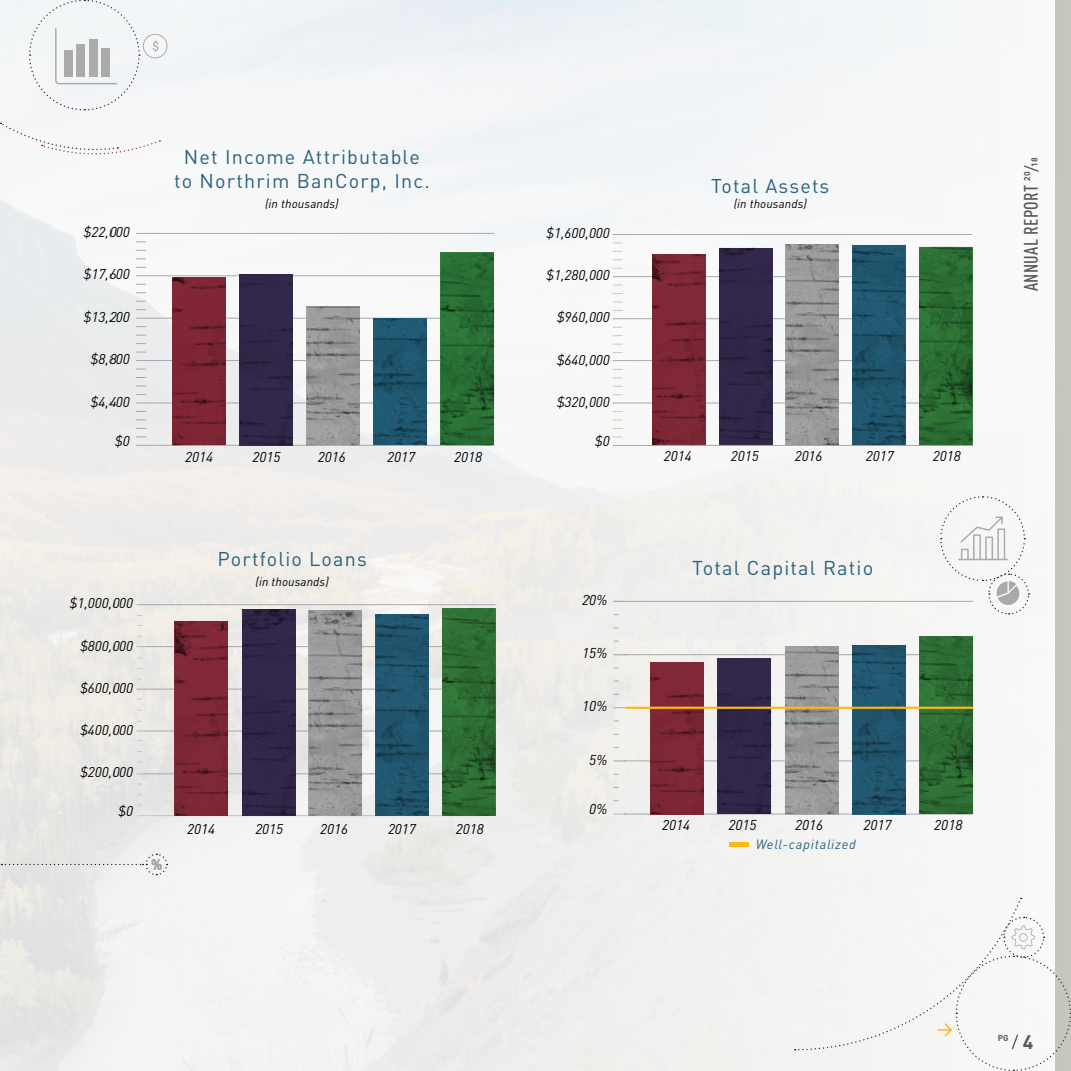
<style>
.page{position:relative;width:1071px;height:1071px;background:#fff}
.page>*{position:absolute;margin:0;border:0;box-sizing:border-box;transform-origin:0 0}
.t1{font:19.78px/23.8px "DIN Pro";letter-spacing:.06em;color:#2b627f;text-align:center}
.t2{font:19.6px "DIN Pro";letter-spacing:.06em;color:#2b627f}
.t3{font:700 19.43px "DIN Pro";color:#57585a}
.t4{font:500 condensed 19.25px "DIN Pro";letter-spacing:.02em;color:#57585a}
.t5{font:italic 14.17px "DIN Pro";color:#010101}
.t6{font:italic 14px "DIN Pro";color:#010101}
.t7{font:italic 13.3px "DIN Pro";letter-spacing:.06em;color:#2b627f}
.t8{font:italic 12.08px "DIN Pro";letter-spacing:.01em;color:#010101}
.t9{font:700 8.4px "DIN Pro";color:#57585a}
</style>
<div class="page">
<img style="left:0;top:0;width:1031px;height:1071px">
<div style="left:1055px;top:0;width:16px;height:1071px;background:#cacbc2"></div>
<svg style="left:795px;top:898px;width:276px;height:173px"></svg>
<svg style="left:1px;top:853px;width:167px;height:23px"></svg>
<svg style="left:0;top:122px;width:160px;height:36px"></svg>
<hr style="left:137px;top:604px;width:359px;height:1px;background:#a8a9ad">
<hr style="left:137px;top:689px;width:359px;height:1px;background:#a8a9ad">
<hr style="left:136px;top:646px;width:359px;height:1px;background:#a8a9ad">
<hr style="left:137px;top:731px;width:359px;height:1px;background:#a8a9ad">
<hr style="left:136px;top:774px;width:360px;height:1px;background:#a8a9ad">
<hr style="left:137px;top:815px;width:341px;height:1px;background:#cacbc2">
<img style="left:175px;top:608px;width:321px;height:208px">
<hr style="left:136px;top:445px;width:354px;height:1px;background:#a8a9ad">
<hr style="left:136px;top:403px;width:358px;height:1px;background:#a8a9ad">
<hr style="left:136px;top:360px;width:358px;height:1px;background:#a8a9ad">
<hr style="left:136px;top:318px;width:358px;height:1px;background:#a8a9ad">
<hr style="left:136px;top:275px;width:358px;height:1px;background:#a8a9ad">
<hr style="left:136px;top:233px;width:358px;height:1px;background:#a8a9ad">
<img style="left:172px;top:253px;width:322px;height:192px">
<hr style="left:613px;top:403px;width:358px;height:1px;background:#a8a9ad">
<hr style="left:613px;top:360px;width:359px;height:1px;background:#a8a9ad">
<hr style="left:613px;top:318px;width:359px;height:1px;background:#a8a9ad">
<hr style="left:613px;top:276px;width:359px;height:1px;background:#a8a9ad">
<hr style="left:613px;top:234px;width:359px;height:1px;background:#a8a9ad">
<hr style="left:613px;top:445px;width:359px;height:1px;background:#a8a9ad">
<img style="left:652px;top:244px;width:320px;height:201px">
<hr style="left:613px;top:654px;width:360px;height:1px;background:#a8a9ad">
<hr style="left:614px;top:761px;width:359px;height:1px;background:#a8a9ad">
<hr style="left:613px;top:814px;width:360px;height:1px;background:#a8a9ad">
<hr style="left:729px;top:843px;width:20px;height:4px;background:#fcb814">
<svg style="left:613px;top:813px;width:13px;height:2px"></svg>
<svg style="left:613px;top:760px;width:13px;height:2px"></svg>
<svg style="left:613px;top:707px;width:13px;height:1px"></svg>
<hr style="left:614px;top:601px;width:359px;height:1px;background:#a9a9aa">
<img style="left:650px;top:636px;width:323px;height:178px">
<hr style="left:626px;top:707px;width:347px;height:2px;background:#fcb814">
<svg style="left:1022px;top:164px;width:17px;height:9px"></svg>
<div style="left:28px;top:0;width:139px;height:111px;background:#f3f5f7"></div>
<div style="left:64px;top:50px;width:8px;height:27px;background:#aaabab"></div>
<div style="left:77px;top:44px;width:8px;height:33px;background:#aaabab"></div>
<div style="left:89px;top:40px;width:8px;height:37px;background:#aaabab"></div>
<div style="left:101px;top:48px;width:8px;height:29px;background:#aaabab"></div>
<svg style="left:939px;top:496px;width:91px;height:119px"></svg>
<p class="t6" style="left:83px;top:221px;width:48px">$22,000</p>
<p class="t6" style="left:83px;top:263px;width:48px">$17,600</p>
<p class="t6" style="left:83px;top:306px;width:48px">$13,200</p>
<p class="t6" style="left:90px;top:348px;width:41px">$8,800</p>
<p class="t6" style="left:90px;top:391px;width:41px">$4,400</p>
<p class="t6" style="left:115px;top:430px;width:16px">$0</p>
<p class="t6" style="left:70px;top:592px;width:65px">$1,000,000</p>
<p class="t6" style="left:80px;top:635px;width:55px">$800,000</p>
<p class="t6" style="left:80px;top:677px;width:55px">$600,000</p>
<p class="t6" style="left:80px;top:719px;width:55px">$400,000</p>
<p class="t6" style="left:80px;top:761px;width:55px">$200,000</p>
<p class="t6" style="left:118px;top:800px;width:16px">$0</p>
<h1 class="t1" style="left:174px;top:143px;width:257px">Net Income Attributable to Northrim BanCorp, Inc.</h1>
<p class="t8" style="left:265px;top:194px;width:75px">(in thousands)</p>
<p class="t6" style="left:185px;top:446px;width:29px">2014</p>
<p class="t6" style="left:253px;top:446px;width:29px">2015</p>
<p class="t6" style="left:318px;top:446px;width:29px">2016</p>
<p class="t6" style="left:387px;top:446px;width:29px">2017</p>
<p class="t6" style="left:454px;top:446px;width:29px">2018</p>
<h2 class="t2" style="left:218px;top:543px;width:151px">Portfolio Loans</h2>
<p class="t8" style="left:256px;top:572px;width:75px">(in thousands)</p>
<p class="t6" style="left:187px;top:818px;width:29px">2014</p>
<p class="t6" style="left:255px;top:818px;width:29px">2015</p>
<p class="t6" style="left:320px;top:818px;width:29px">2016</p>
<p class="t6" style="left:388px;top:818px;width:29px">2017</p>
<p class="t6" style="left:456px;top:818px;width:29px">2018</p>
<p class="t6" style="left:546px;top:222px;width:65px">$1,600,000</p>
<p class="t6" style="left:546px;top:264px;width:65px">$1,280,000</p>
<p class="t6" style="left:557px;top:306px;width:55px">$960,000</p>
<p class="t6" style="left:557px;top:349px;width:55px">$640,000</p>
<p class="t6" style="left:557px;top:391px;width:55px">$320,000</p>
<p class="t6" style="left:595px;top:430px;width:16px">$0</p>
<p class="t5" style="left:582px;top:589px;width:27px">20%</p>
<p class="t5" style="left:582px;top:642px;width:27px">15%</p>
<p class="t5" style="left:582px;top:695px;width:27px">10%</p>
<p class="t5" style="left:589px;top:748px;width:20px">5%</p>
<p class="t5" style="left:589px;top:798px;width:20px">0%</p>
<h2 class="t2" style="left:711px;top:171px;width:120px">Total Assets</h2>
<p class="t8" style="left:734px;top:194px;width:75px">(in thousands)</p>
<p class="t6" style="left:664px;top:446px;width:29px">2014</p>
<p class="t6" style="left:731px;top:446px;width:29px">2015</p>
<p class="t6" style="left:795px;top:446px;width:29px">2016</p>
<p class="t6" style="left:866px;top:446px;width:29px">2017</p>
<p class="t6" style="left:933px;top:446px;width:29px">2018</p>
<h1 class="t1" style="left:692px;top:554px;width:182px">Total Capital Ratio</h1>
<p class="t5" style="left:662px;top:814px;width:30px">2014</p>
<p class="t5" style="left:729px;top:814px;width:30px">2015</p>
<p class="t5" style="left:795px;top:814px;width:30px">2016</p>
<p class="t5" style="left:863px;top:814px;width:30px">2017</p>
<p class="t5" style="left:934px;top:814px;width:30px">2018</p>
<p class="t7" style="left:756px;top:834px;width:102px">Well-capitalized</p>
<p class="t9" style="left:1027px;top:167px;width:11px;rotate:-90deg">18</p>
<p class="t9" style="left:1020px;top:181px;width:11px;rotate:-90deg">20</p>
<h3 class="t4" style="left:1017px;top:291px;width:108px;rotate:-90deg">ANNUAL REPORT</h3>
<p class="t9" style="left:998px;top:1031px;width:12px">PG</p>
<h3 class="t3" style="left:1023px;top:1026px;width:12px">4</h3>
</div>
